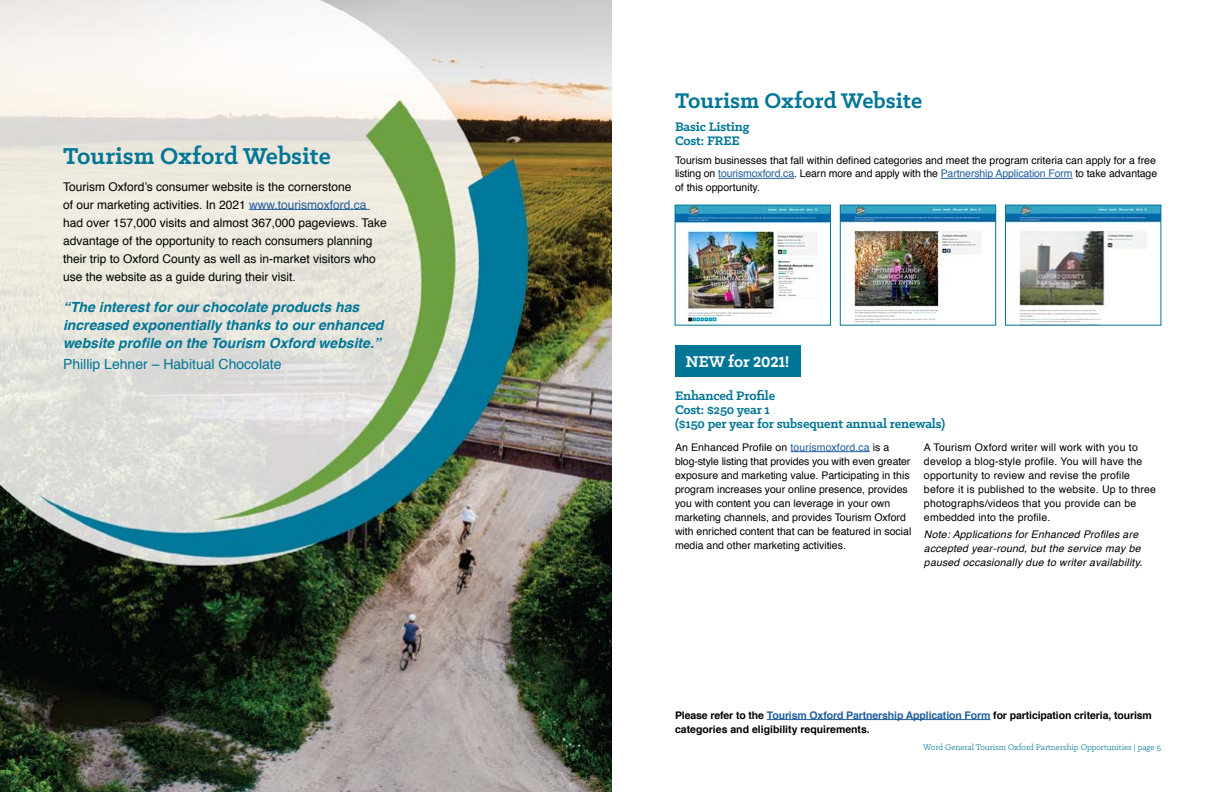
<style>
.page{position:relative;width:1224px;height:792px;background:#fff}
.page>*{position:absolute;margin:0;border:0;box-sizing:border-box;transform-origin:0 0}
.t1{font:700 26px "Klinic Slab";color:#007696}
.t2{font:700 24px "Klinic Slab";color:#007696}
.t3{font:700 17.7px "Klinic Slab";color:#fff}
.t4{font:italic 700 14px/18px "Helvetica";color:#007696}
.t5{font:700 14px/14px "Klinic Slab";letter-spacing:-.01em;color:#007696}
.t6{font:14px "Helvetica";color:#007696}
.t7{font:12px/18px "Helvetica";color:#000}
.t8{font:10.5px/14px "Helvetica";color:#000}
.t9{font:10.5px "Helvetica";letter-spacing:.02em;color:#000}
.t10{font:700 10.5px/14px "Helvetica";letter-spacing:-.01em;color:#000}
.t11{font:italic 10.5px/14px "Helvetica";letter-spacing:.02em;color:#000}
.t12{font:9px "Klinic Slab";color:#007696}
.s1{color:#215e9e}
.s2{font-size:21.2px}
</style>
<div class="page">
<img style="left:0;top:0;width:612px;height:792px">
<hr style="left:249px;top:209px;width:121px;height:1px;background:#215e9e">
<hr style="left:718px;top:178px;width:76px;height:1px;background:#215e9e">
<hr style="left:941px;top:178px;width:132px;height:1px;background:#215e9e">
<hr style="left:791px;top:451px;width:79px;height:1px;background:#215e9e">
<hr style="left:767px;top:719px;width:223px;height:1px;background:#215e9e">
<img style="left:677px;top:207px;width:152px;height:116px">
<div style="left:675px;top:205px;width:156px;height:120px;border:1px solid #007696"></div>
<img style="left:842px;top:207px;width:152px;height:116px">
<div style="left:840px;top:205px;width:156px;height:120px;border:1px solid #007696"></div>
<img style="left:1007px;top:207px;width:152px;height:116px">
<div style="left:1005px;top:205px;width:156px;height:120px;border:1px solid #007696"></div>
<div style="left:675px;top:345px;width:125px;height:32px;background:#007696"></div>
<h1 class="t1" style="left:63px;top:138px;width:269px">Tourism Oxford Website</h1>
<p class="t7" style="left:63px;top:178px;width:290px">Tourism Oxford’s consumer website is the cornerstone</p>
<p class="t7" style="left:63px;top:196px;width:325px">of our marketing activities. In 2021 <span class="s1">www.tourismoxford.ca </span>had over 157,000 visits and almost 367,000 pageviews. Take advantage of the opportunity to reach consumers planning their trip to Oxford County as well as in-market visitors who use the website as a guide during their visit.</p>
<p class="t4" style="left:63px;top:298px;width:322px">“The interest for our chocolate products has increased exponentially thanks to our enhanced</p>
<p class="t4" style="left:63px;top:334px;width:319px">website profile on the Tourism Oxford website.”</p>
<p class="t6" style="left:63px;top:353px;width:220px">Phillip Lehner – Habitual Chocolate</p>
<h1 class="t2" style="left:675px;top:85px;width:249px">Tourism Oxford Website</h1>
<p class="t5" style="left:675px;top:119px;width:76px">Basic Listing<br>Cost: FREE</p>
<p class="t8" style="left:675px;top:153px;width:482px">Tourism businesses that fall within defined categories and meet the program criteria can apply for a free</p>
<p class="t8" style="left:675px;top:167px;width:484px">listing on <span class="s1">tourismoxford.ca</span>. Learn more and apply with the <span class="s1">Partnership Application Form</span> to take advantage of this opportunity.</p>
<p class="t3" style="left:685px;top:350px;width:106px">NEW for <span class="s2">2021</span>!</p>
<p class="t5" style="left:675px;top:388px;width:272px">Enhanced Profle<br>Cost: $250 year 1<br>($150 per year for subsequent annual renewals)</p>
<p class="t8" style="left:675px;top:441px;width:216px">An Enhanced Profile on <span class="s1">tourismoxford.ca</span> is a</p>
<p class="t9" style="left:924px;top:439px;width:215px">A Tourism Oxford writer will work with you to</p>
<p class="t8" style="left:675px;top:455px;width:237px">blog-style listing that provides you with even greater</p>
<p class="t9" style="left:924px;top:453px;width:220px">develop a blog-style profile. You will have the</p>
<p class="t8" style="left:675px;top:469px;width:236px">exposure and marketing value. Participating in this</p>
<p class="t9" style="left:924px;top:467px;width:208px">opportunity to review and revise the profile</p>
<p class="t8" style="left:675px;top:482px;width:234px">program increases your online presence, provides</p>
<p class="t9" style="left:924px;top:481px;width:234px">before it is published to the website. Up to three</p>
<p class="t8" style="left:675px;top:496px;width:217px">you with content you can leverage in your own</p>
<p class="t9" style="left:924px;top:495px;width:214px">photographs/videos that you provide can be</p>
<p class="t8" style="left:675px;top:510px;width:232px">marketing channels, and provides Tourism Oxford</p>
<p class="t9" style="left:924px;top:509px;width:128px">embedded into the profile.</p>
<p class="t8" style="left:675px;top:524px;width:238px">with enriched content that can be featured in social</p>
<p class="t11" style="left:924px;top:528px;width:216px">Note: Applications for Enhanced Profiles are</p>
<p class="t8" style="left:675px;top:538px;width:172px">media and other marketing activities.</p>
<p class="t11" style="left:924px;top:542px;width:220px">accepted year-round, but the service may be paused occasionally due to writer availability.</p>
<p class="t10" style="left:675px;top:708px;width:478px">Please refer to the <span class="s1">Tourism Oxford Partnership Application Form</span> for participation criteria, tourism categories and eligibility requirements.</p>
<p class="t12" style="left:923px;top:741px;width:239px">Word General Tourism Oxford Partnership Opportunities | page 5</p>
</div>
